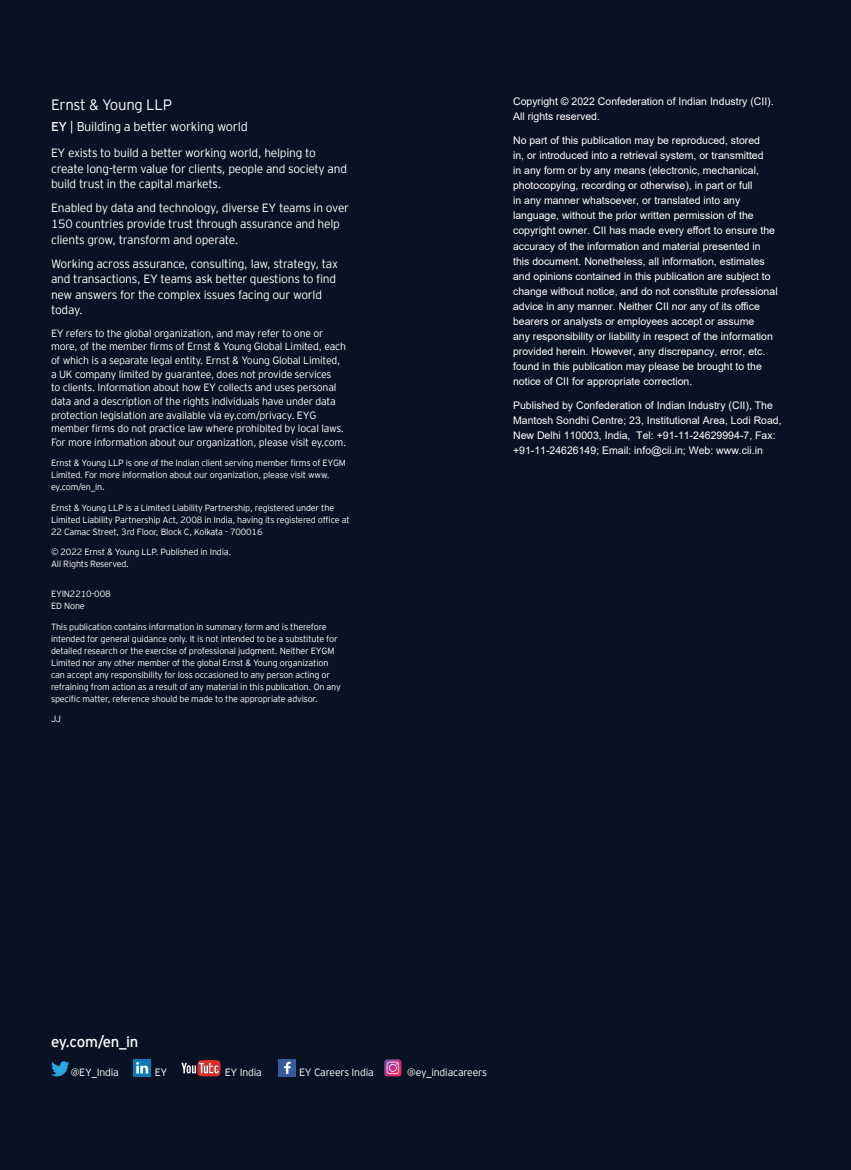
<style>
.page{position:relative;width:851px;height:1170px;background:#fff}
.page>*{position:absolute;margin:0;border:0;box-sizing:border-box;transform-origin:0 0}
.t1{font:300 15px "EY Interstate";letter-spacing:-.02em;color:#fff}
.t2{font:15px "EY Interstate";letter-spacing:-.02em;color:#fff}
.t3{font:300 12.75px "EY Interstate";letter-spacing:-.02em;color:#fff}
.t4{font:300 12px/15.6px "EY Interstate";letter-spacing:-.02em;color:#fff}
.t5{font:10.5px/15px "Arial";color:#fff}
.t6{font:300 10.5px/13.6px "EY Interstate";letter-spacing:-.02em;color:#fff}
.t7{font:300 9px/12px "EY Interstate";letter-spacing:-.02em;color:#fff}
.s1{font-weight:400}
</style>
<div class="page">
<div style="left:0;top:0;width:850px;height:1169px;background:#071224"></div>
<svg style="left:181px;top:1060px;width:39px;height:16px"></svg>
<svg style="left:51px;top:1061px;width:19px;height:15px"></svg>
<svg style="left:134px;top:1059px;width:17px;height:17px"></svg>
<svg style="left:136px;top:1061px;width:12px;height:12px"></svg>
<div style="left:278px;top:1059px;width:18px;height:17px;background:#395a9a"></div>
<svg style="left:284px;top:1061px;width:7px;height:12px"></svg>
<svg style="left:384px;top:1059px;width:17px;height:17px"></svg>
<h1 class="t1" style="left:51px;top:94px;width:123px">Ernst &amp; Young LLP</h1>
<p class="t3" style="left:51px;top:117px;width:198px"><span class="s1">EY</span> | Building a better working world</p>
<p class="t4" style="left:51px;top:144px;width:297px">EY exists to build a better working world, helping to create long-term value for clients, people and society and build trust in the capital markets.</p>
<p class="t4" style="left:51px;top:199px;width:299px">Enabled by data and technology, diverse EY teams in over<br>150 countries provide trust through assurance and help clients grow, transform and operate.</p>
<p class="t4" style="left:51px;top:255px;width:288px">Working across assurance, consulting, law, strategy, tax and transactions, EY teams ask better questions to find new answers for the complex issues facing our world today.</p>
<p class="t6" style="left:51px;top:325px;width:297px">EY refers to the global organization, and may refer to one or more, of the member firms of Ernst &amp; Young Global Limited, each of which is a separate legal entity. Ernst &amp; Young Global Limited, a UK company limited by guarantee, does not provide services<br>to clients. Information about how EY collects and uses personal data and a description of the rights individuals have under data protection legislation are available via ey.com/privacy. EYG member firms do not practice law where prohibited by local laws.<br>For more information about our organization, please visit ey.com.</p>
<p class="t7" style="left:51px;top:456px;width:296px">Ernst &amp; Young LLP is one of the Indian client serving member firms of EYGM<br>Limited. For more information about our organization, please visit www. ey.com/en_in.</p>
<p class="t7" style="left:51px;top:501px;width:300px">Ernst &amp; Young LLP is a Limited Liability Partnership, registered under the<br>Limited Liability Partnership Act, 2008 in India, having its registered office at<br>22 Camac Street, 3rd Floor, Block C, Kolkata - 700016</p>
<p class="t7" style="left:51px;top:545px;width:182px">© 2022 Ernst &amp; Young LLP. Published in India.<br>All Rights Reserved.</p>
<p class="t7" style="left:51px;top:587px;width:61px">EYIN2210-008<br>ED None</p>
<p class="t7" style="left:51px;top:619px;width:291px">This publication contains information in summary form and is therefore intended for general guidance only. It is not intended to be a substitute for detailed research or the exercise of professional judgment. Neither EYGM Limited nor any other member of the global Ernst &amp; Young organization can accept any responsibility for loss occasioned to any person acting or refraining from action as a result of any material in this publication. On any specific matter, reference should be made to the appropriate advisor.</p>
<p class="t7" style="left:51px;top:712px;width:12px">JJ</p>
<p class="t5" style="left:513px;top:94px;width:262px">Copyright © 2022 Confederation of Indian Industry (CII).<br>All rights reserved.</p>
<p class="t5" style="left:513px;top:133px;width:266px">No part of this publication may be reproduced, stored<br>in, or introduced into a retrieval system, or transmitted<br>in any form or by any means (electronic, mechanical, photocopying, recording or otherwise), in part or full<br>in any manner whatsoever, or translated into any language, without the prior written permission of the copyright owner. CII has made every effort to ensure the accuracy of the information and material presented in this document. Nonetheless, all information, estimates and opinions contained in this publication are subject to change without notice, and do not constitute professional advice in any manner. Neither CII nor any of its office bearers or analysts or employees accept or assume<br>any responsibility or liability in respect of the information provided herein. However, any discrepancy, error, etc. found in this publication may please be brought to the notice of CII for appropriate correction.</p>
<p class="t5" style="left:513px;top:397px;width:270px">Published by Confederation of Indian Industry (CII), The Mantosh Sondhi Centre; 23, Institutional Area, Lodi Road, New Delhi 110003, India, Tel: +91-11-24629994-7, Fax: +91-11-24626149; Email: info@cii.in; Web: www.cii.in</p>
<h1 class="t2" style="left:51px;top:1030px;width:89px">ey.com/en_in</h1>
<p class="t6" style="left:71px;top:1065px;width:50px">@EY_India</p>
<p class="t6" style="left:155px;top:1065px;width:14px">EY</p>
<p class="t6" style="left:225px;top:1065px;width:39px">EY India</p>
<p class="t6" style="left:299px;top:1065px;width:76px">EY Careers India</p>
<p class="t6" style="left:407px;top:1065px;width:81px">@ey_indiacareers</p>
</div>
